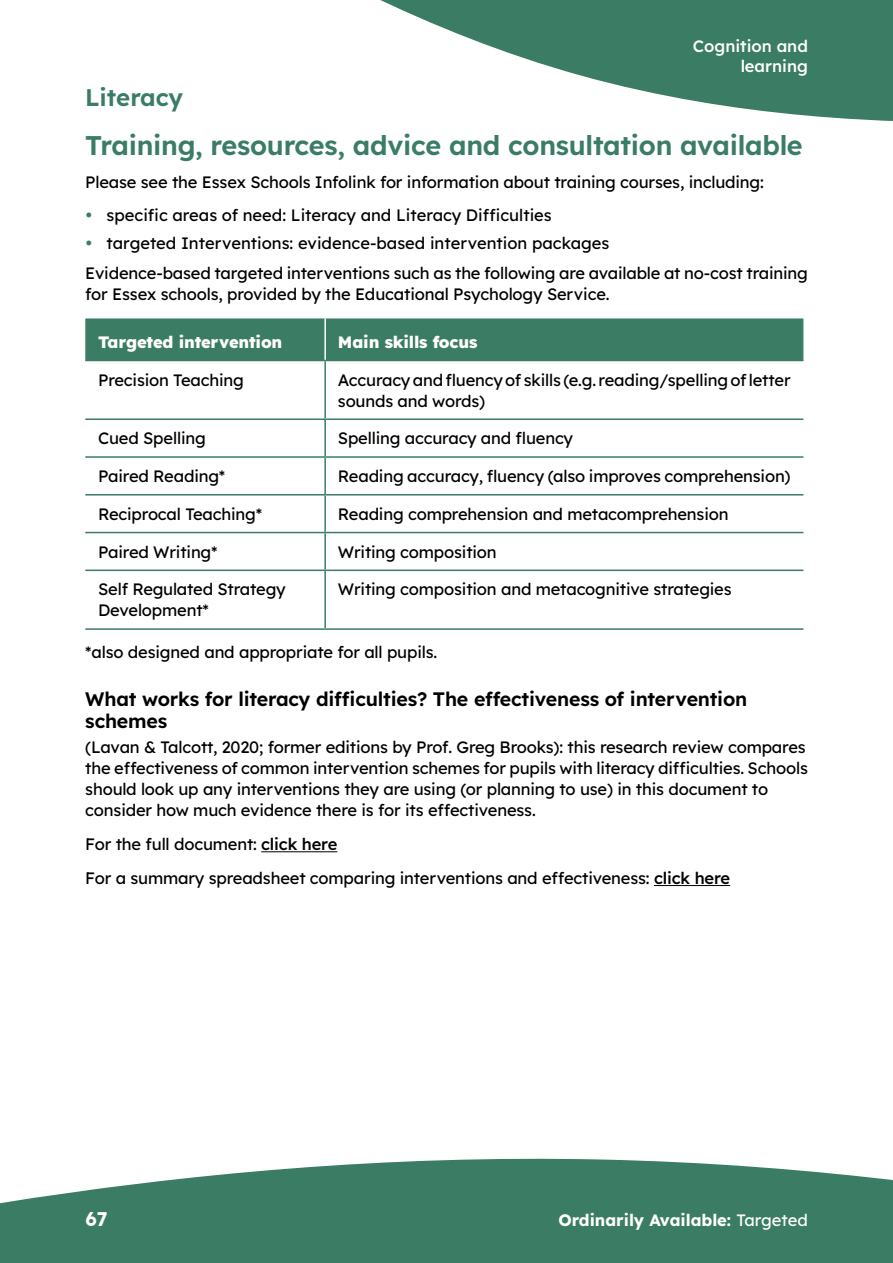
<style>
.page{position:relative;width:893px;height:1263px;background:#fff}
.page>*{position:absolute;margin:0;border:0;box-sizing:border-box;transform-origin:0 0}
.H3_Large_Sub_Header{font:600 27px "Lexend";letter-spacing:-.01em;color:#3a7d64}
.t1{font:600 24px "Lexend";color:#3a7d64}
.t2{font:700 19.65px "Lexend";color:#fff}
.H4_Small_Header{font:600 19.5px/22.5px "Lexend";letter-spacing:-.01em;color:#000}
.P_Body_copy{font:16.5px/21px "Lexend";letter-spacing:-.01em;color:#000}
.P_Body_copy-2{font:800 16.5px "Lexend";letter-spacing:-.01em;color:#fff}
.t3{font:700 16.5px "Lexend";color:#fff}
.t4{font:500 16.5px/19.8px "Lexend";color:#fff;text-align:right}
.s1{font-weight:500}
.s2{font-weight:400}
</style>
<div class="page">
<svg style="left:0;top:1158px;width:893px;height:105px;background:#518c76"></svg>
<svg style="left:380px;top:0;width:513px;height:121px;fill:#3a7d64"></svg>
<hr style="left:261px;top:851px;width:76px;height:1px;background:#000">
<hr style="left:654px;top:885px;width:76px;height:1px;background:#000">
<div style="left:85px;top:318px;width:718px;height:42px;background:#3a7d64"></div>
<hr style="left:85px;top:360px;width:240px;height:1px;background:#3a7d64">
<hr style="left:325px;top:360px;width:478px;height:1px;background:#3a7d64">
<hr style="left:324px;top:361px;width:2px;height:57px;background:#3a7d64">
<hr style="left:85px;top:418px;width:240px;height:2px;background:#3a7d64">
<hr style="left:325px;top:418px;width:478px;height:2px;background:#3a7d64">
<hr style="left:324px;top:420px;width:2px;height:36px;background:#3a7d64">
<hr style="left:85px;top:456px;width:240px;height:2px;background:#3a7d64">
<hr style="left:325px;top:456px;width:478px;height:2px;background:#3a7d64">
<hr style="left:324px;top:458px;width:2px;height:36px;background:#3a7d64">
<hr style="left:85px;top:494px;width:240px;height:1px;background:#3a7d64">
<hr style="left:325px;top:494px;width:478px;height:1px;background:#3a7d64">
<hr style="left:324px;top:495px;width:2px;height:37px;background:#3a7d64">
<hr style="left:85px;top:532px;width:240px;height:1px;background:#3a7d64">
<hr style="left:325px;top:532px;width:478px;height:1px;background:#3a7d64">
<hr style="left:324px;top:533px;width:2px;height:36px;background:#3a7d64">
<hr style="left:85px;top:569px;width:240px;height:2px;background:#3a7d64">
<hr style="left:325px;top:569px;width:478px;height:2px;background:#3a7d64">
<hr style="left:324px;top:571px;width:2px;height:57px;background:#3a7d64">
<hr style="left:85px;top:628px;width:240px;height:2px;background:#3a7d64">
<hr style="left:325px;top:628px;width:478px;height:2px;background:#3a7d64">
<hr style="left:324px;top:318px;width:2px;height:42px;background:#fff">
<p class="t4" style="left:693px;top:36px;width:116px">Cognition and learning</p>
<h2 class="t1" style="left:85px;top:79px;width:100px">Literacy</h2>
<h3 class="H3_Large_Sub_Header" style="left:85px;top:124px;width:719px">Training, resources, advice and consultation available</h3>
<p class="P_Body_copy" style="left:85px;top:171px;width:680px">Please see the Essex Schools Infolink for information about training courses, including:</p>
<p class="P_Body_copy" style="left:107px;top:203px;width:447px">specific areas of need: Literacy and Literacy Difficulties</p>
<p class="P_Body_copy" style="left:107px;top:232px;width:504px">targeted Interventions: evidence-based intervention packages</p>
<p class="P_Body_copy" style="left:85px;top:261px;width:724px">Evidence-based targeted interventions such as the following are available at no-cost training for Essex schools, provided by the Educational Psychology Service.</p>
<p class="P_Body_copy-2" style="left:98px;top:328px;width:186px">Targeted intervention</p>
<p class="P_Body_copy-2" style="left:338px;top:328px;width:141px">Main skills focus</p>
<p class="P_Body_copy" style="left:98px;top:368px;width:147px">Precision Teaching</p>
<p class="P_Body_copy" style="left:338px;top:368px;width:454px">Accuracy and fluency of skills (e.g. reading/spelling of letter sounds and words)</p>
<p class="P_Body_copy" style="left:98px;top:427px;width:109px">Cued Spelling</p>
<p class="P_Body_copy" style="left:338px;top:427px;width:237px">Spelling accuracy and fluency</p>
<p class="P_Body_copy" style="left:98px;top:465px;width:129px">Paired Reading*</p>
<p class="P_Body_copy" style="left:338px;top:465px;width:454px">Reading accuracy, fluency (also improves comprehension)</p>
<p class="P_Body_copy" style="left:98px;top:502px;width:166px">Reciprocal Teaching*</p>
<p class="P_Body_copy" style="left:338px;top:502px;width:392px">Reading comprehension and metacomprehension</p>
<p class="P_Body_copy" style="left:98px;top:540px;width:121px">Paired Writing*</p>
<p class="P_Body_copy" style="left:338px;top:540px;width:160px">Writing composition</p>
<p class="P_Body_copy" style="left:98px;top:578px;width:189px">Self Regulated Strategy<br>Development*</p>
<p class="P_Body_copy" style="left:338px;top:578px;width:395px">Writing composition and metacognitive strategies</p>
<p class="P_Body_copy" style="left:85px;top:640px;width:353px">*also designed and appropriate for all pupils.</p>
<h3 class="H4_Small_Header" style="left:85px;top:686px;width:664px">What works for literacy difficulties? The effectiveness of intervention schemes</h3>
<p class="P_Body_copy" style="left:85px;top:736px;width:724px">(Lavan &amp; Talcott, 2020; former editions by Prof. Greg Brooks): this research review compares the effectiveness of common intervention schemes for pupils with literacy difficulties. Schools should look up any interventions they are using (or planning to use) in this document to consider how much evidence there is for its effectiveness.</p>
<p class="P_Body_copy" style="left:85px;top:833px;width:254px">For the full document: <span class="s1">click here</span></p>
<p class="P_Body_copy" style="left:85px;top:866px;width:646px">For a summary spreadsheet comparing interventions and effectiveness: <span class="s1">click here</span></p>
<p class="t2" style="left:86px;top:1203px;width:24px">67</p>
<p class="t3" style="left:558px;top:1207px;width:251px">Ordinarily Available: <span class="s2">Targeted</span></p>
</div>
